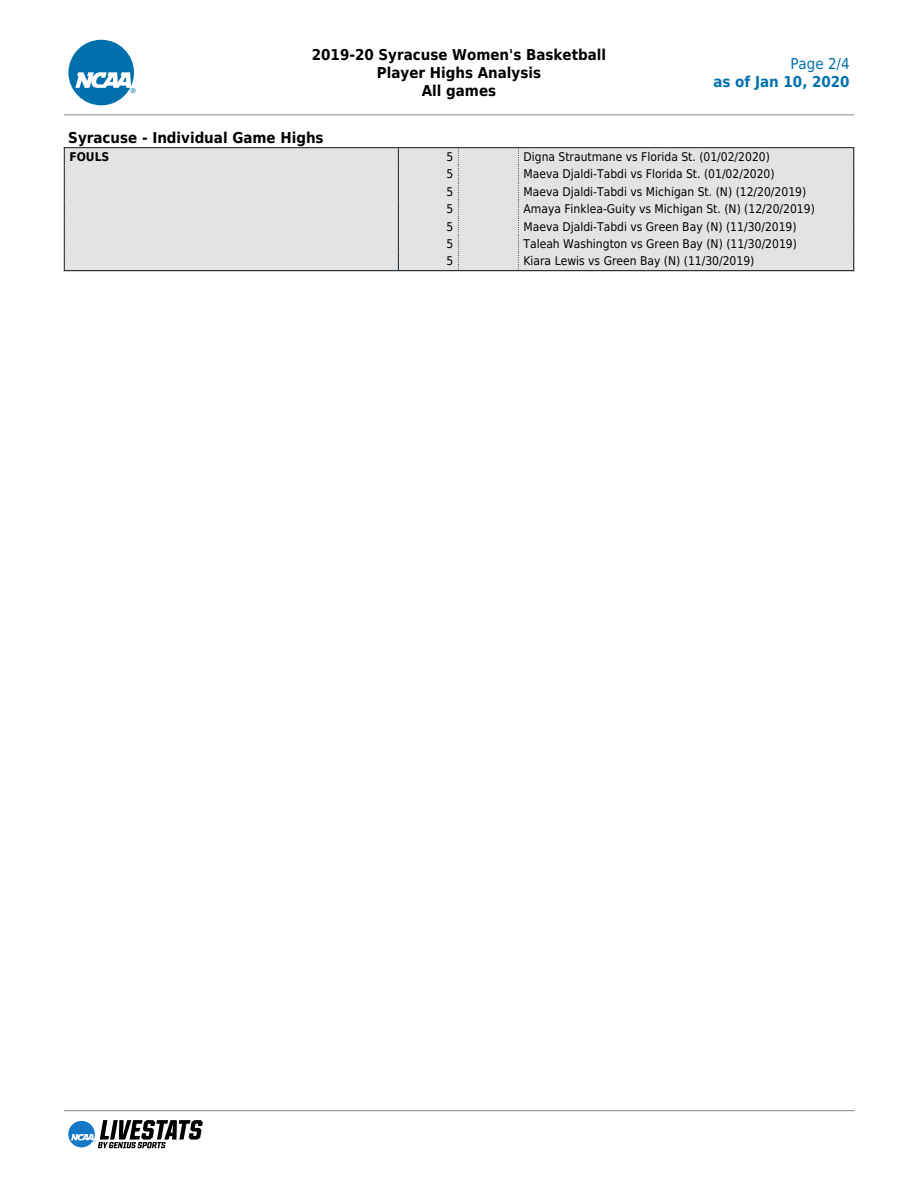
<style>
.page{position:relative;width:918px;height:1188px;background:#fff}
.page>*{position:absolute;margin:0;border:0;box-sizing:border-box;transform-origin:0 0}
.t1{font:700 15px/18px "DejaVu Sans Condensed";color:#000;text-align:center}
.t2{font:700 15px "DejaVu Sans Condensed";color:#0070ac}
.t3{font:15px "DejaVu Sans Condensed";color:#0070ac}
.t4{font:12px "DejaVu Sans Condensed";color:#000}
.t5{font:700 12px "DejaVu Sans Condensed";color:#000}
</style>
<div class="page">
<svg style="left:68px;top:40px;width:68px;height:65px"></svg>
<hr style="left:64px;top:114px;width:790px;height:1px;background:#888">
<hr style="left:64px;top:1110px;width:790px;height:1px;background:#888">
<svg style="left:68px;top:1120px;width:135px;height:28px"></svg>
<div style="left:64px;top:147px;width:790px;height:124px;background:#e3e3e3"></div>
<hr style="left:64px;top:147px;width:334px;height:1px;background:#2d353c">
<hr style="left:400px;top:147px;width:58px;height:1px;background:#2d353c">
<hr style="left:460px;top:147px;width:58px;height:1px;background:#2d353c">
<hr style="left:520px;top:147px;width:334px;height:1px;background:#2d353c">
<svg style="left:398px;top:149px;width:1px;height:120px"></svg>
<svg style="left:64px;top:148px;width:1px;height:122px"></svg>
<hr style="left:64px;top:270px;width:334px;height:1px;background:#2d353c">
<svg style="left:458px;top:149px;width:1px;height:120px"></svg>
<hr style="left:400px;top:270px;width:58px;height:1px;background:#2d353c">
<svg style="left:518px;top:149px;width:1px;height:120px"></svg>
<hr style="left:460px;top:270px;width:58px;height:1px;background:#2d353c">
<svg style="left:853px;top:148px;width:1px;height:122px"></svg>
<hr style="left:520px;top:270px;width:334px;height:1px;background:#2d353c">
<p class="t1" style="left:312px;top:46px;width:296px">2019-20 Syracuse Women's Basketball<br>Player Highs Analysis<br>All games</p>
<p class="t3" style="left:790px;top:55px;width:61px">Page 2/4</p>
<p class="t2" style="left:713px;top:73px;width:138px">as of Jan 10, 2020</p>
<p class="t1" style="left:68px;top:129px;width:257px">Syracuse - Individual Game Highs</p>
<p class="t5" style="left:69px;top:150px;width:41px">FOULS</p>
<p class="t4" style="left:447px;top:150px;width:8px">5</p>
<p class="t4" style="left:524px;top:150px;width:248px">Digna Strautmane vs Florida St. (01/02/2020)</p>
<p class="t4" style="left:447px;top:167px;width:8px">5</p>
<p class="t4" style="left:524px;top:167px;width:253px">Maeva Djaldi-Tabdi vs Florida St. (01/02/2020)</p>
<p class="t4" style="left:447px;top:185px;width:8px">5</p>
<p class="t4" style="left:524px;top:185px;width:284px">Maeva Djaldi-Tabdi vs Michigan St. (N) (12/20/2019)</p>
<p class="t4" style="left:447px;top:202px;width:8px">5</p>
<p class="t4" style="left:524px;top:202px;width:293px">Amaya Finklea-Guity vs Michigan St. (N) (12/20/2019)</p>
<p class="t4" style="left:447px;top:219px;width:8px">5</p>
<p class="t4" style="left:524px;top:219px;width:275px">Maeva Djaldi-Tabdi vs Green Bay (N) (11/30/2019)</p>
<p class="t4" style="left:447px;top:237px;width:8px">5</p>
<p class="t4" style="left:524px;top:237px;width:275px">Taleah Washington vs Green Bay (N) (11/30/2019)</p>
<p class="t4" style="left:447px;top:254px;width:8px">5</p>
<p class="t4" style="left:524px;top:254px;width:232px">Kiara Lewis vs Green Bay (N) (11/30/2019)</p>
</div>
